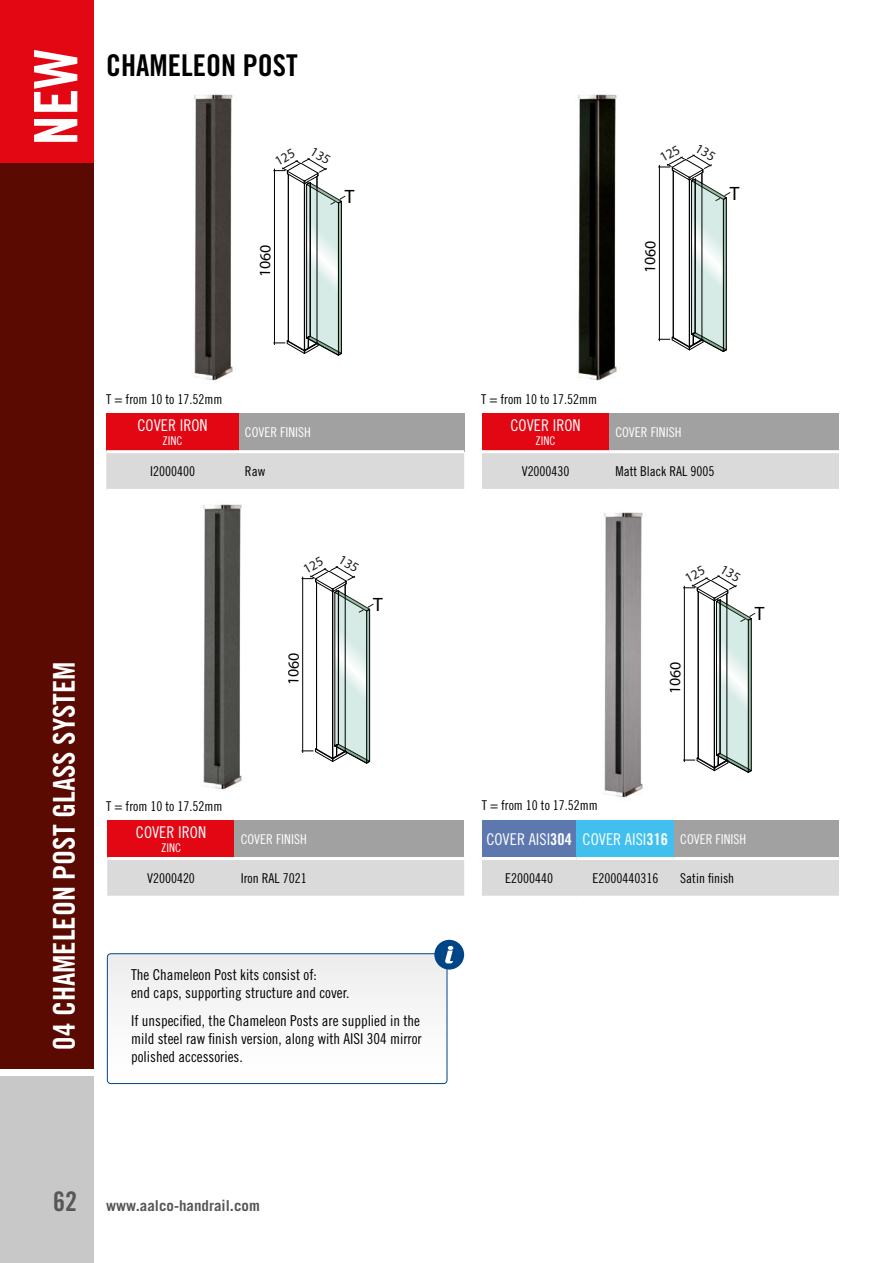
<style>
.page{position:relative;width:893px;height:1263px;background:#fff}
.page>*{position:absolute;margin:0;border:0;box-sizing:border-box;transform-origin:0 0}
.t1{font:60px "Trade Gothic LT Std Bd Cn 20";color:#fff}
.t2{font:30px "Trade Gothic LT Std Bd Cn 20";color:#fff}
.t3{font:30px "Trade Gothic LT Std Bd Cn 20";color:#000}
.t4{font:27px "Trade Gothic LT Std Bd Cn 20";color:#575756}
.t5{font:19.35px "Myriad Pro";color:#000}
.t6{font:16.2px "Trade Gothic LT Std Cn 18";color:#fff}
.t7{font:15.75px "Myriad Pro";color:#000}
.t8{font:15px/18px "Trade Gothic LT Std Cn 18";color:#000}
.t9{font:700 15px "Trade Gothic LT Std";color:#575756}
.t10{font:13.5px "Trade Gothic LT Std Cn 18";color:#000}
.t11{font:13.5px "Trade Gothic LT Std Cn 18";color:#fff}
.t12{font:12px "Trade Gothic LT Std Cn 18";color:#fff}
.s1{font-family:"Trade Gothic LT Std Bd Cn 20"}
.s2{font-size:13.5px}
</style>
<div class="page">
<div style="left:0;top:0;width:94px;height:1068px;background:#5a0a00"></div>
<div style="left:0;top:1076px;width:94px;height:187px;background:#c8c8c8"></div>
<img style="left:203px;top:504px;width:39px;height:286px">
<img style="left:604px;top:512px;width:39px;height:286px">
<img style="left:578px;top:94px;width:39px;height:287px">
<img style="left:194px;top:94px;width:39px;height:287px">
<div style="left:482px;top:820px;width:94px;height:38px;background:#5d78af"></div>
<div style="left:576px;top:820px;width:98px;height:38px;background:#41c0f0"></div>
<div style="left:674px;top:820px;width:165px;height:38px;background:#a1a1a1"></div>
<div style="left:482px;top:860px;width:357px;height:36px;background:#dadada"></div>
<hr style="left:482px;top:857px;width:94px;height:3px;background:#fff">
<hr style="left:674px;top:857px;width:165px;height:3px;background:#fff">
<hr style="left:576px;top:857px;width:98px;height:3px;background:#fff">
<div style="left:106px;top:413px;width:133px;height:39px;background:#e30613"></div>
<div style="left:239px;top:413px;width:225px;height:39px;background:#a1a1a1"></div>
<div style="left:106px;top:453px;width:358px;height:36px;background:#dadada"></div>
<hr style="left:239px;top:450px;width:225px;height:3px;background:#fff">
<hr style="left:106px;top:450px;width:133px;height:3px;background:#fff">
<div style="left:482px;top:413px;width:127px;height:39px;background:#e30613"></div>
<div style="left:609px;top:413px;width:230px;height:39px;background:#a1a1a1"></div>
<div style="left:482px;top:453px;width:357px;height:36px;background:#dadada"></div>
<hr style="left:609px;top:450px;width:230px;height:3px;background:#fff">
<hr style="left:482px;top:450px;width:127px;height:3px;background:#fff">
<div style="left:107px;top:820px;width:128px;height:38px;background:#e30613"></div>
<div style="left:235px;top:820px;width:229px;height:38px;background:#a1a1a1"></div>
<div style="left:107px;top:860px;width:357px;height:36px;background:#dadada"></div>
<hr style="left:235px;top:857px;width:229px;height:3px;background:#fff">
<hr style="left:107px;top:857px;width:128px;height:3px;background:#fff">
<div style="left:434px;top:940px;width:30px;height:29px;background:#004587;border-radius:50%"></div>
<svg style="left:107px;top:946px;width:346px;height:137px"></svg>
<div style="left:0;top:0;width:94px;height:162px;background:#e30613"></div>
<svg style="left:273px;top:158px;width:73px;height:197px"></svg>
<svg style="left:683px;top:575px;width:72px;height:197px"></svg>
<svg style="left:658px;top:154px;width:72px;height:198px"></svg>
<svg style="left:302px;top:566px;width:72px;height:197px"></svg>
<h1 class="t1" style="left:19px;top:145px;width:98px;rotate:-90deg">NEW</h1>
<h2 class="t3" style="left:106px;top:47px;width:193px">CHAMELEON POST</h2>
<p class="t7" style="left:255px;top:277px;width:34px;rotate:-89deg">1060</p>
<p class="t5" style="left:345px;top:185px;width:11px">T</p>
<p class="t10" style="left:106px;top:391px;width:118px">T = from 10 to 17.52mm</p>
<p class="t6" style="left:138px;top:416px;width:72px">COVER IRON</p>
<p class="t12" style="left:163px;top:434px;width:21px">ZINC</p>
<p class="t11" style="left:245px;top:424px;width:67px">COVER FINISH</p>
<p class="t10" style="left:150px;top:463px;width:46px">I2000400</p>
<p class="t10" style="left:245px;top:463px;width:22px">Raw</p>
<h2 class="t2" style="left:46px;top:1049px;width:390px;rotate:-90deg">04 CHAMELEON POST GLASS SYSTEM</h2>
<p class="t7" style="left:283px;top:685px;width:34px;rotate:-89deg">1060</p>
<p class="t5" style="left:373px;top:593px;width:11px">T</p>
<p class="t10" style="left:106px;top:798px;width:118px">T = from 10 to 17.52mm</p>
<p class="t6" style="left:136px;top:822px;width:72px">COVER IRON</p>
<p class="t12" style="left:161px;top:841px;width:21px">ZINC</p>
<p class="t11" style="left:241px;top:831px;width:67px">COVER FINISH</p>
<p class="t10" style="left:147px;top:870px;width:49px">V2000420</p>
<p class="t10" style="left:241px;top:870px;width:67px">Iron RAL 7021</p>
<p class="t8" style="left:131px;top:966px;width:220px">The Chameleon Post kits consist of:<br>end caps, supporting structure and cover.</p>
<p class="t8" style="left:131px;top:1011px;width:292px;text-align:justify">If unspecified, the Chameleon Posts are supplied in the mild steel raw finish version, along with AISI 304 mirror polished accessories.</p>
<h3 class="t4" style="left:53px;top:1185px;width:25px">62</h3>
<p class="t9" style="left:106px;top:1196px;width:155px">www.aalco-handrail.com</p>
<p class="t7" style="left:640px;top:273px;width:34px;rotate:-89deg">1060</p>
<p class="t5" style="left:730px;top:181px;width:11px">T</p>
<p class="t10" style="left:481px;top:391px;width:118px">T = from 10 to 17.52mm</p>
<p class="t6" style="left:511px;top:416px;width:72px">COVER IRON</p>
<p class="t12" style="left:536px;top:434px;width:21px">ZINC</p>
<p class="t11" style="left:615px;top:424px;width:67px">COVER FINISH</p>
<p class="t10" style="left:522px;top:463px;width:49px">V2000430</p>
<p class="t10" style="left:615px;top:463px;width:100px">Matt Black RAL 9005</p>
<p class="t7" style="left:665px;top:694px;width:34px;rotate:-89deg">1060</p>
<p class="t5" style="left:755px;top:602px;width:11px">T</p>
<p class="t10" style="left:482px;top:797px;width:118px">T = from 10 to 17.52mm</p>
<p class="t6" style="left:486px;top:830px;width:261px">COVER AISI<span class="s1">304</span> COVER AISI<span class="s1">316</span> <span class="s2">COVER FINISH</span></p>
<p class="t10" style="left:505px;top:870px;width:49px">E2000440</p>
<p class="t10" style="left:592px;top:870px;width:67px">E2000440316</p>
<p class="t10" style="left:680px;top:870px;width:55px">Satin finish</p>
</div>
